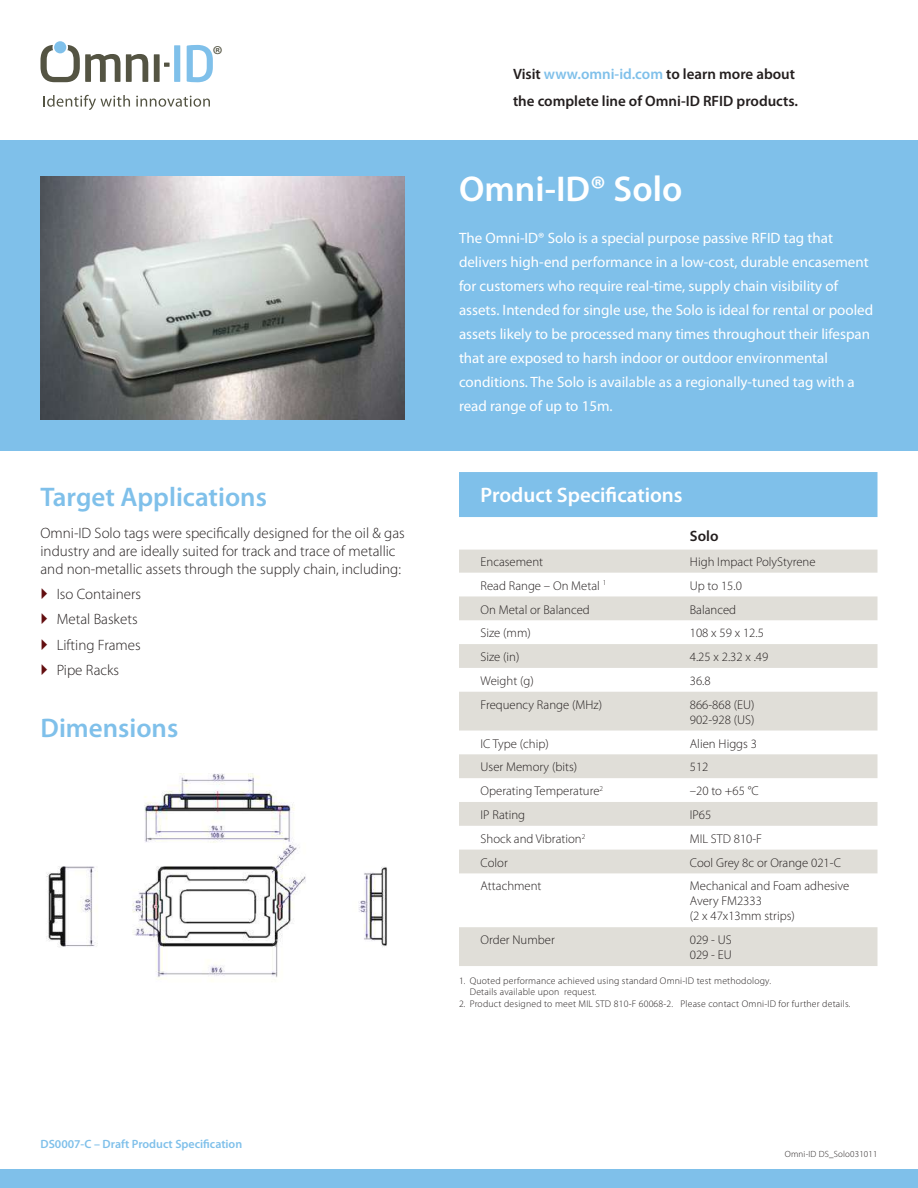
<style>
.page{position:relative;width:918px;height:1188px;background:#fff}
.page>*{position:absolute;margin:0;border:0;box-sizing:border-box;transform-origin:0 0}
.t1{font:600 36px "Myriad Pro";color:#fff}
.t2{font:600 27px "Myriad Pro";color:#7fc0ea}
.t3{font:24.75px "Myriad Pro";color:#545443}
.t4{font:600 21px "Myriad Pro";color:#fff}
.t5{font:15px/24px "Myriad Pro";color:#fff}
.t6{font:300 15px/25.5px "Myriad Pro";color:#241f1f}
.t7{font:600 15px/27px "Myriad Pro";color:#241f1f}
.t8{font:300 12.75px/15px "Myriad Pro";color:#241f1f}
.t9{font:600 12px "Myriad Pro";color:#7fc0ea}
.t10{font:300 9.75px/11.2px "Myriad Pro";letter-spacing:.02em;color:#241f1f}
.t11{font:300 9px "Myriad Pro";letter-spacing:.02em;color:#241f1f}
.s1{color:#7fc0ea}
</style>
<div class="page">
<div style="left:0;top:140px;width:918px;height:311px;background:#7fc0ea"></div>
<div style="left:0;top:1170px;width:918px;height:18px;background:#7fc0ea"></div>
<svg style="left:44px;top:95px;width:86px;height:14px"></svg>
<svg style="left:136px;top:96px;width:74px;height:11px"></svg>
<svg style="left:40px;top:45px;width:108px;height:37px"></svg>
<div style="left:154px;top:54px;width:6px;height:28px;background:#545443"></div>
<svg style="left:164px;top:63px;width:6px;height:4px"></svg>
<div style="left:174px;top:45px;width:6px;height:37px;background:#7fc0ea"></div>
<svg style="left:187px;top:45px;width:26px;height:37px"></svg>
<div style="left:54px;top:41px;width:12px;height:12px;background:#7fc0ea;border-radius:50%"></div>
<div style="left:459px;top:472px;width:419px;height:45px;background:#7fc0ea"></div>
<svg style="left:459px;top:550px;width:419px;height:416px;fill:#e0ded8"></svg>
<img style="left:40px;top:177px;width:365px;height:243px">
<img style="left:46px;top:774px;width:341px;height:207px">
<h3 class="t3" style="left:213px;top:39px;width:12px">®</h3>
<h2 class="t2" style="left:40px;top:480px;width:228px">Target Applications</h2>
<p class="t6" style="left:40px;top:524px;width:366px;line-height:18px">Omni-ID Solo tags were specifically designed for the oil &amp; gas industry and are ideally suited for track and trace of metallic and non-metallic assets through the supply chain, including:</p>
<p class="t6" style="left:57px;top:581px;width:86px">Iso Containers<br>Metal Baskets<br>Lifting Frames<br>Pipe Racks</p>
<h2 class="t2" style="left:40px;top:710px;width:139px">Dimensions</h2>
<p class="t9" style="left:40px;top:1136px;width:203px">DS0007-C – Draft Product Specification</p>
<p class="t7" style="left:513px;top:60px;width:287px">Visit <span class="s1">www.omni-id.com</span> to learn more about the complete line of Omni-ID RFID products.</p>
<h1 class="t1" style="left:459px;top:166px;width:225px">Omni-ID® Solo</h1>
<p class="t5" style="left:459px;top:226px;width:416px">The Omni-ID® Solo is a special purpose passive RFID tag that delivers high-end performance in a low-cost, durable encasement for customers who require real-time, supply chain visibility of assets. Intended for single use, the Solo is ideal for rental or pooled assets likely to be processed many times throughout their lifespan that are exposed to harsh indoor or outdoor environmental conditions. The Solo is available as a regionally-tuned tag with a read range of up to 15m.</p>
<h3 class="t4" style="left:481px;top:481px;width:204px">Product Specifications</h3>
<p class="t7" style="left:690px;top:522px;width:30px">Solo</p>
<p class="t8" style="left:481px;top:554px;width:64px">Encasement</p>
<p class="t8" style="left:690px;top:554px;width:127px">High Impact PolyStyrene</p>
<p class="t8" style="left:481px;top:578px;width:127px">Read Range – On Metal <sup>1</sup></p>
<p class="t8" style="left:690px;top:578px;width:54px">Up to 15.0</p>
<p class="t8" style="left:481px;top:602px;width:111px">On Metal or Balanced</p>
<p class="t8" style="left:690px;top:602px;width:48px">Balanced</p>
<p class="t8" style="left:481px;top:625px;width:52px">Size (mm)</p>
<p class="t8" style="left:690px;top:625px;width:76px">108 x 59 x 12.5</p>
<p class="t8" style="left:481px;top:649px;width:40px">Size (in)</p>
<p class="t8" style="left:690px;top:649px;width:80px">4.25 x 2.32 x .49</p>
<p class="t8" style="left:481px;top:673px;width:55px">Weight (g)</p>
<p class="t8" style="left:690px;top:673px;width:22px">36.8</p>
<p class="t8" style="left:481px;top:697px;width:123px">Frequency Range (MHz)</p>
<p class="t8" style="left:690px;top:697px;width:66px">866-868 (EU)<br>902-928 (US)</p>
<p class="t8" style="left:481px;top:736px;width:70px">IC Type (chip)</p>
<p class="t8" style="left:690px;top:736px;width:69px">Alien Higgs 3</p>
<p class="t8" style="left:481px;top:760px;width:98px">User Memory (bits)</p>
<p class="t8" style="left:690px;top:760px;width:20px">512</p>
<p class="t8" style="left:481px;top:783px;width:124px">Operating Temperature<sup>2</sup></p>
<p class="t8" style="left:690px;top:783px;width:70px">–20 to +65 °C</p>
<p class="t8" style="left:481px;top:807px;width:46px">IP Rating</p>
<p class="t8" style="left:690px;top:807px;width:23px">IP65</p>
<p class="t8" style="left:481px;top:831px;width:106px">Shock and Vibration<sup>2</sup></p>
<p class="t8" style="left:690px;top:831px;width:74px">MIL STD 810-F</p>
<p class="t8" style="left:481px;top:855px;width:29px">Color</p>
<p class="t8" style="left:690px;top:855px;width:153px">Cool Grey 8c or Orange 021-C</p>
<p class="t8" style="left:481px;top:879px;width:62px">Attachment</p>
<p class="t8" style="left:690px;top:879px;width:161px">Mechanical and Foam adhesive<br>Avery FM2333<br>(2 x 47x13mm strips)</p>
<p class="t8" style="left:481px;top:932px;width:76px">Order Number</p>
<p class="t8" style="left:690px;top:932px;width:43px">029 - US<br>029 - EU</p>
<p class="t10" style="left:470px;top:975px;width:303px;text-indent:-11px">1. Quoted performance achieved using standard Omni-ID test methodology.<br>Details available upon request.</p>
<p class="t10" style="left:459px;top:998px;width:393px">2. Product designed to meet MIL STD 810-F 60068-2. Please contact Omni-ID for further details.</p>
<p class="t11" style="left:785px;top:1149px;width:94px">Omni-ID DS_Solo031011</p>
</div>
